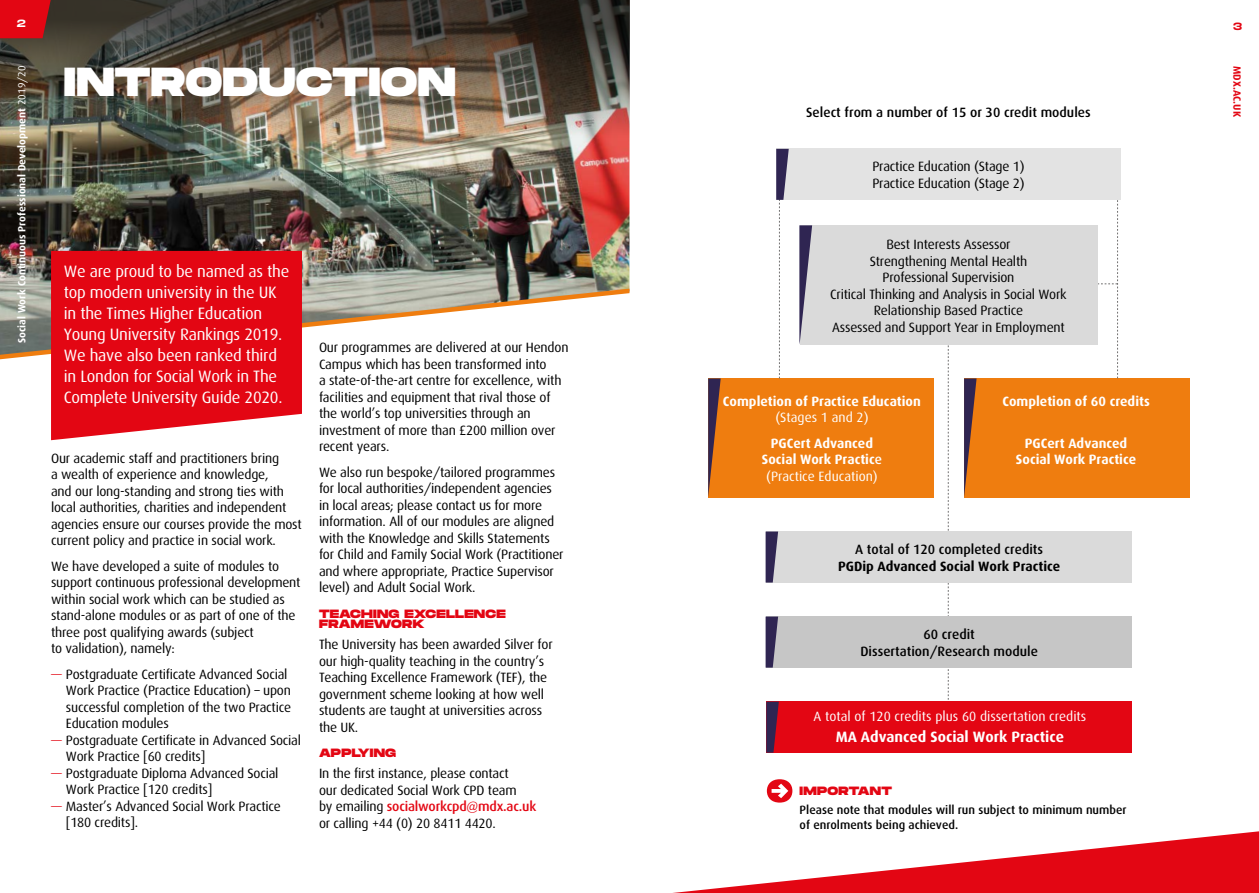
<style>
.page{position:relative;width:1259px;height:893px;background:#fff}
.page>*{position:absolute;margin:0;border:0;box-sizing:border-box;transform-origin:0 0}
._02_Small_title{font:800 40.5px "Monument Extended";letter-spacing:.01em;color:#fff}
._06_Stand_firsts_and{font:16.5px/21px "Dax";letter-spacing:-.015em;color:#fff}
.t1{font:700 15px "Dax";color:#fff}
._07_Body_text{font:13.5px/16.5px "Dax";letter-spacing:-.015em;color:#000}
._06_Stand_firsts_and-2{font:13.5px/16.5px "Dax";letter-spacing:-.015em;color:#000}
.t2{font:700 13.5px/16.5px "Dax";color:#fff;text-align:center}
.t3{font:500 13.5px "Dax";color:#000}
.t4{font:13.5px "Dax";color:#fff}
.t5{font:700 13.5px "Dax";color:#000}
.t6{font:500 12px/15px "Dax";color:#000}
._07_Body_text-2{font:800 12px "Monument Extended";letter-spacing:.02em;color:#e30613}
._04_Headings_02{font:800 12px "Monument Extended";letter-spacing:.02em;color:#e30613}
.t7{font:700 10.5px "Dax";color:#fff}
.t8{font:700 10.5px "Dax";color:#e30613}
.t9{font:10.5px "Monument Extended";color:#e30613}
.t10{font:10.5px "Monument Extended";color:#fff}
.s1{font-weight:400}
.s2{color:#e30613}
.s3{font-weight:500;color:#e30613}
.s4{font-weight:500}
</style>
<div class="page">
<svg style="left:948px;top:344px;width:1px;height:358px"></svg>
<div style="left:765px;top:531px;width:366px;height:52px;background:#dadada"></div>
<div style="left:708px;top:378px;width:225px;height:119px;background:#ef7d0f"></div>
<div style="left:964px;top:378px;width:225px;height:119px;background:#ef7d0f"></div>
<div style="left:765px;top:617px;width:366px;height:51px;background:#c6c6c6"></div>
<div style="left:766px;top:702px;width:366px;height:51px;background:#e30613"></div>
<div style="left:776px;top:149px;width:344px;height:51px;background:#e3e3e3"></div>
<svg style="left:673px;top:831px;width:586px;height:62px"></svg>
<svg style="left:767px;top:779px;width:25px;height:24px"></svg>
<svg style="left:1097px;top:200px;width:21px;height:178px"></svg>
<svg style="left:708px;top:378px;width:12px;height:119px"></svg>
<svg style="left:964px;top:378px;width:12px;height:119px"></svg>
<svg style="left:776px;top:149px;width:12px;height:229px"></svg>
<svg style="left:765px;top:531px;width:13px;height:52px"></svg>
<svg style="left:765px;top:617px;width:13px;height:51px"></svg>
<svg style="left:766px;top:702px;width:13px;height:51px"></svg>
<div style="left:799px;top:225px;width:298px;height:119px;background:#dadada"></div>
<svg style="left:799px;top:225px;width:13px;height:118px"></svg>
<svg style="left:51px;top:359px;width:251px;height:81px;fill:#e30613"></svg>
<img style="left:0;top:0;width:629px;height:359px">
<p class="t10" style="left:17px;top:15px;width:11px">2</p>
<p class="t7" style="left:16px;top:343px;width:279px;rotate:-90deg">Social Work Continuous Professional Development <span class="s1">2019/20</span></p>
<p class="_02_Small_title" style="left:64px;top:52px;width:393px">INTRODUCTION</p>
<p class="_06_Stand_firsts_and" style="left:64px;top:261px;width:227px">We are proud to be named as the top modern university in the UK in the Times Higher Education<br>Young University Rankings 2019.<br>We have also been ranked third in London for Social Work in The<br>Complete University Guide 2020.</p>
<p class="_06_Stand_firsts_and-2" style="left:51px;top:450px;width:252px">Our academic staff and practitioners bring<br>a wealth of experience and knowledge,<br>and our long-standing and strong ties with local authorities, charities and independent agencies ensure our courses provide the most current policy and practice in social work.</p>
<p class="_06_Stand_firsts_and-2" style="left:51px;top:558px;width:251px">We have developed a suite of modules to support continuous professional development within social work which can be studied as stand-alone modules or as part of one of the three post qualifying awards (subject<br>to validation), namely:</p>
<p class="_07_Body_text" style="left:66px;top:666px;width:227px;text-indent:-15px"><span class="s2">—</span> Postgraduate Certificate Advanced Social Work Practice (Practice Education) – upon successful completion of the two Practice Education modules</p>
<p class="_07_Body_text" style="left:66px;top:732px;width:237px;text-indent:-15px"><span class="s2">—</span> Postgraduate Certificate in Advanced Social<br>Work Practice [60 credits]</p>
<p class="_07_Body_text" style="left:66px;top:765px;width:214px;text-indent:-15px"><span class="s2">—</span> Postgraduate Diploma Advanced Social<br>Work Practice [120 credits]</p>
<p class="_07_Body_text" style="left:66px;top:798px;width:217px;text-indent:-15px"><span class="s2">—</span> Master’s Advanced Social Work Practice [180 credits].</p>
<p class="_07_Body_text" style="left:319px;top:339px;width:251px">Our programmes are delivered at our Hendon Campus which has been transformed into<br>a state-of-the-art centre for excellence, with facilities and equipment that rival those of the world’s top universities through an investment of more than £200 million over recent years.</p>
<p class="_07_Body_text" style="left:319px;top:464px;width:246px">We also run bespoke/tailored programmes for local authorities/independent agencies in local areas; please contact us for more information. All of our modules are aligned with the Knowledge and Skills Statements for Child and Family Social Work (Practitioner and where appropriate, Practice Supervisor level) and Adult Social Work.</p>
<p class="_07_Body_text-2" style="left:319px;top:605px;width:188px">TEACHING EXCELLENCE</p>
<p class="_04_Headings_02" style="left:319px;top:615px;width:107px">FRAMEWORK</p>
<p class="_07_Body_text" style="left:319px;top:636px;width:235px">The University has been awarded Silver for our high-quality teaching in the country’s Teaching Excellence Framework (TEF), the government scheme looking at how well students are taught at universities across the UK.</p>
<p class="_07_Body_text-2" style="left:319px;top:744px;width:78px">APPLYING</p>
<p class="_07_Body_text" style="left:319px;top:765px;width:219px">In the first instance, please contact<br>our dedicated Social Work CPD team<br>by emailing <span class="s3">socialworkcpd@mdx.ac.uk </span>or calling +44 (0) 20 8411 4420.</p>
<p class="t3" style="left:806px;top:105px;width:286px">Select from a number of 15 or 30 credit modules</p>
<p class="_07_Body_text" style="left:872px;top:159px;width:154px">Practice Education (Stage 1)<br>Practice Education (Stage 2)</p>
<p class="_07_Body_text" style="left:886px;top:236px;width:126px">Best Interests Assessor</p>
<p class="_07_Body_text" style="left:869px;top:253px;width:159px">Strengthening Mental Health</p>
<p class="_07_Body_text" style="left:882px;top:269px;width:133px">Professional Supervision</p>
<p class="_07_Body_text" style="left:830px;top:286px;width:238px;text-align:center">Critical Thinking and Analysis in Social Work<br>Relationship Based Practice</p>
<p class="_07_Body_text" style="left:832px;top:319px;width:234px">Assessed and Support Year in Employment</p>
<p class="t2" style="left:723px;top:393px;width:199px">Completion of Practice Education</p>
<p class="t4" style="left:775px;top:410px;width:95px">(Stages 1 and 2)</p>
<p class="t2" style="left:762px;top:435px;width:122px">PGCert Advanced<br>Social Work Practic<span class="s4">e </span><span class="s1">(Practice Education)</span></p>
<p class="t2" style="left:1002px;top:393px;width:149px">Completion of 60 credits</p>
<p class="t2" style="left:1025px;top:435px;width:104px">PGCert Advanced</p>
<p class="t2" style="left:1016px;top:451px;width:122px">Social Work Practice</p>
<p class="t3" style="left:855px;top:542px;width:189px">A total of 120 completed credits</p>
<p class="t5" style="left:838px;top:558px;width:224px">PGDip Advanced Social Work Practice</p>
<p class="t3" style="left:923px;top:627px;width:53px">60 credit</p>
<p class="t3" style="left:860px;top:643px;width:179px">Dissertation/Research module</p>
<p class="t4" style="left:813px;top:709px;width:274px">A total of 120 credits plus 60 dissertation credits</p>
<p class="t1" style="left:835px;top:728px;width:230px">MA Advanced Social Work Practice</p>
<p class="_07_Body_text-2" style="left:799px;top:781px;width:94px">IMPORTANT</p>
<p class="t6" style="left:799px;top:802px;width:328px">Please note that modules will run subject to minimum number of enrolments being achieved.</p>
<p class="t9" style="left:1233px;top:18px;width:11px">3</p>
<p class="t8" style="left:1243px;top:66px;width:52px;rotate:90deg">MDX.AC.UK</p>
</div>
